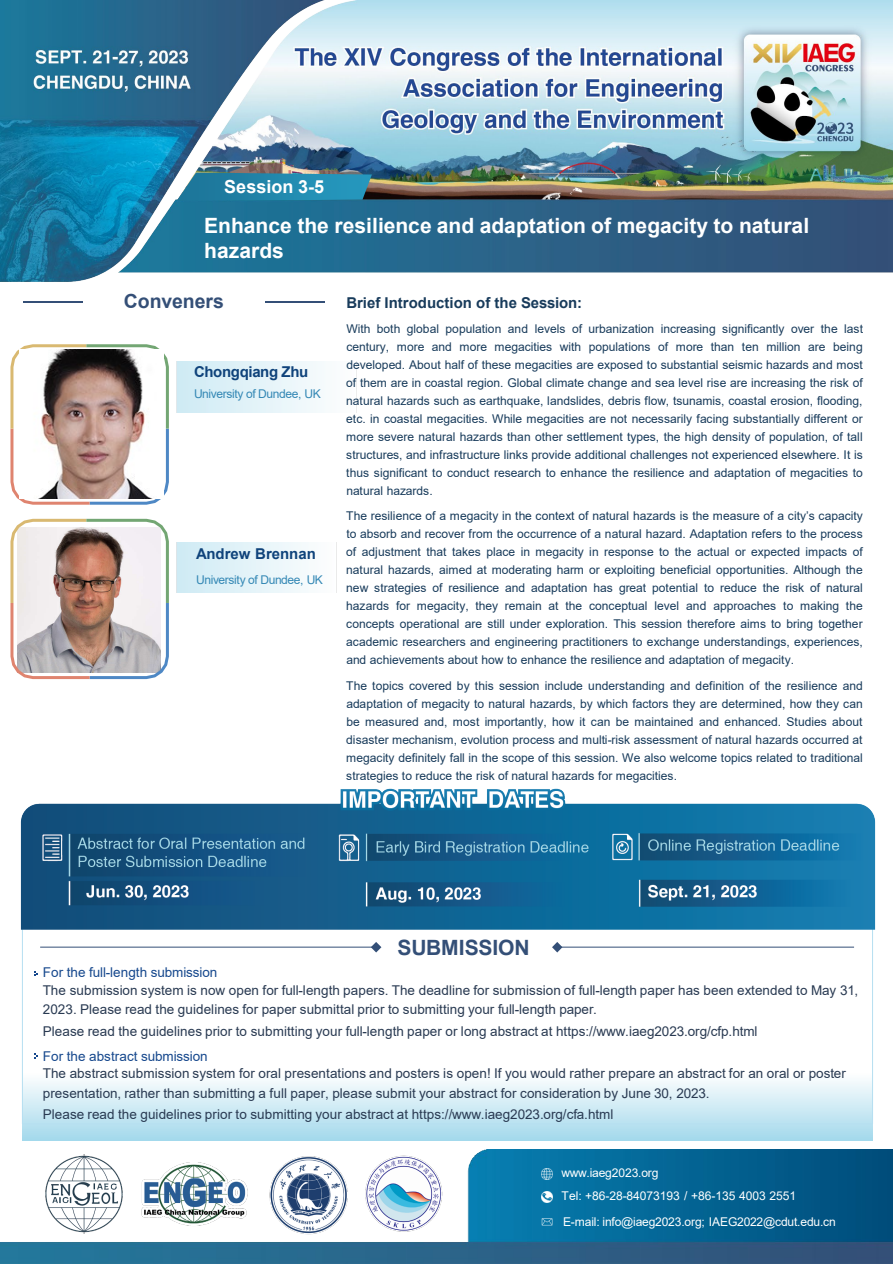
<style>
.page{position:relative;width:893px;height:1264px;background:#fff}
.page>*{position:absolute;margin:0;border:0;box-sizing:border-box;transform-origin:0 0}
.t1{font:700 21px/25.2px "Arial";color:#fff}
.t2{font:700 21px "Arial";letter-spacing:-.01em;color:#344f77}
.t3{font:700 19.5px "Arial";color:#344f77}
.t4{font:700 18px "Arial";letter-spacing:.005em;color:#fff}
.t5{font:700 15px "Arial";color:#183b5b}
.t6{font:700 15px "Arial";color:#0f437b}
.t7{font:700 15px "Arial";letter-spacing:-.02em;color:#0f437b}
.t8{font:13.5px/19.5px "Arial";letter-spacing:.005em;color:#293a52}
.t9{font:13.5px "Arial";letter-spacing:-.005em;color:#16488d}
.t10{font:12px/18px "Arial";letter-spacing:-.005em;color:#183b5b;text-align:justify}
.t11{font:12px "Arial";letter-spacing:-.01em;color:#fff}
.t12{font:12px "Arial";letter-spacing:-.035em;color:#3488b5}
</style>
<div class="page">
<img style="left:0;top:1px;width:892px;height:1140px">
<img style="left:22px;top:937px;width:850px;height:203px">
<img style="left:176px;top:361px;width:180px;height:51px">
<img style="left:177px;top:542px;width:159px;height:50px">
<img style="left:0;top:1149px;width:892px;height:114px">
<svg style="left:541px;top:1191px;width:11px;height:10px"></svg>
<svg style="left:541px;top:1168px;width:11px;height:10px"></svg>
<svg style="left:541px;top:1218px;width:12px;height:6px"></svg>
<hr style="left:23px;top:302px;width:59px;height:1px;background:#344f77">
<hr style="left:266px;top:302px;width:59px;height:1px;background:#344f77">
<svg style="left:371px;top:941px;width:10px;height:11px"></svg>
<hr style="left:40px;top:946px;width:337px;height:1px;background:#344f77">
<svg style="left:552px;top:941px;width:10px;height:11px"></svg>
<hr style="left:559px;top:946px;width:295px;height:1px;background:#344f77">
<svg style="left:34px;top:970px;width:4px;height:5px"></svg>
<svg style="left:34px;top:1053px;width:4px;height:5px"></svg>
<img style="left:46px;top:1153px;width:76px;height:80px">
<img style="left:267px;top:1153px;width:84px;height:83px">
<img style="left:365px;top:1153px;width:77px;height:80px">
<img style="left:135px;top:1161px;width:119px;height:64px">
<svg style="left:177px;top:172px;width:195px;height:29px;background:#3189a9"></svg>
<img style="left:9px;top:783px;width:873px;height:154px">
<svg style="left:9px;top:343px;width:161px;height:163px"></svg>
<svg style="left:9px;top:517px;width:161px;height:163px"></svg>
<img style="left:19px;top:349px;width:144px;height:149px">
<p class="t4" style="left:224px;top:174px;width:102px">Session 3-5</p>
<p class="t1" style="left:204px;top:213px;width:606px">Enhance the resilience and adaptation of megacity to natural hazards</p>
<p class="t5" style="left:346px;top:292px;width:237px">Brief Introduction of the Session:</p>
<p class="t10" style="left:346px;top:319px;width:518px">With both global population and levels of urbanization increasing significantly over the last century, more and more megacities with populations of more than ten million are being developed. About half of these megacities are exposed to substantial seismic hazards and most of them are in coastal region. Global climate change and sea level rise are increasing the risk of natural hazards such as earthquake, landslides, debris flow, tsunamis, coastal erosion, flooding, etc. in coastal megacities. While megacities are not necessarily facing substantially different or more severe natural hazards than other settlement types, the high density of population, of tall structures, and infrastructure links provide additional challenges not experienced elsewhere. It is thus significant to conduct research to enhance the resilience and adaptation of megacities to natural hazards.</p>
<p class="t10" style="left:346px;top:507px;width:518px">The resilience of a megacity in the context of natural hazards is the measure of a city’s capacity to absorb and recover from the occurrence of a natural hazard. Adaptation refers to the process of adjustment that takes place in megacity in response to the actual or expected impacts of natural hazards, aimed at moderating harm or exploiting beneficial opportunities. Although the new strategies of resilience and adaptation has great potential to reduce the risk of natural hazards for megacity, they remain at the conceptual level and approaches to making the concepts operational are still under exploration. This session therefore aims to bring together academic researchers and engineering practitioners to exchange understandings, experiences, and achievements about how to enhance the resilience and adaptation of megacity.</p>
<p class="t10" style="left:346px;top:676px;width:518px">The topics covered by this session include understanding and definition of the resilience and adaptation of megacity to natural hazards, by which factors they are determined, how they can be measured and, most importantly, how it can be maintained and enhanced. Studies about disaster mechanism, evolution process and multi-risk assessment of natural hazards occurred at megacity definitely fall in the scope of this session. We also welcome topics related to traditional strategies to reduce the risk of natural hazards for megacities.</p>
<p class="t3" style="left:124px;top:287px;width:102px">Conveners</p>
<p class="t7" style="left:194px;top:361px;width:116px">Chongqiang Zhu</p>
<p class="t12" style="left:194px;top:385px;width:128px">University of Dundee, UK</p>
<p class="t6" style="left:196px;top:543px;width:121px">Andrew Brennan</p>
<p class="t12" style="left:196px;top:571px;width:128px">University of Dundee, UK</p>
<p class="t2" style="left:397px;top:932px;width:134px">SUBMISSION</p>
<p class="t9" style="left:43px;top:963px;width:176px">For the full-length submission</p>
<p class="t8" style="left:43px;top:980px;width:817px">The submission system is now open for full-length papers. The deadline for submission of full-length paper has been extended to May 31,<br>2023. Please read the guidelines for paper submittal prior to submitting your full-length paper.</p>
<p class="t8" style="left:43px;top:1020px;width:716px">Please read the guidelines prior to submitting your full-length paper or long abstract at https://www.iaeg2023.org/cfp.html</p>
<p class="t9" style="left:43px;top:1046px;width:166px">For the abstract submission</p>
<p class="t8" style="left:43px;top:1063px;width:804px">The abstract submission system for oral presentations and posters is open! If you would rather prepare an abstract for an oral or poster presentation, rather than submitting a full paper, please submit your abstract for consideration by June 30, 2023.</p>
<p class="t8" style="left:43px;top:1103px;width:572px">Please read the guidelines prior to submitting your abstract at https://www.iaeg2023.org/cfa.html</p>
<p class="t11" style="left:561px;top:1163px;width:98px">www.iaeg2023.org</p>
<p class="t11" style="left:561px;top:1187px;width:236px">Tel: +86-28-84073193 / +86-135 4003 2551</p>
<p class="t11" style="left:563px;top:1212px;width:274px">E-mail: info@iaeg2023.org; IAEG2022@cdut.edu.cn</p>
</div>
